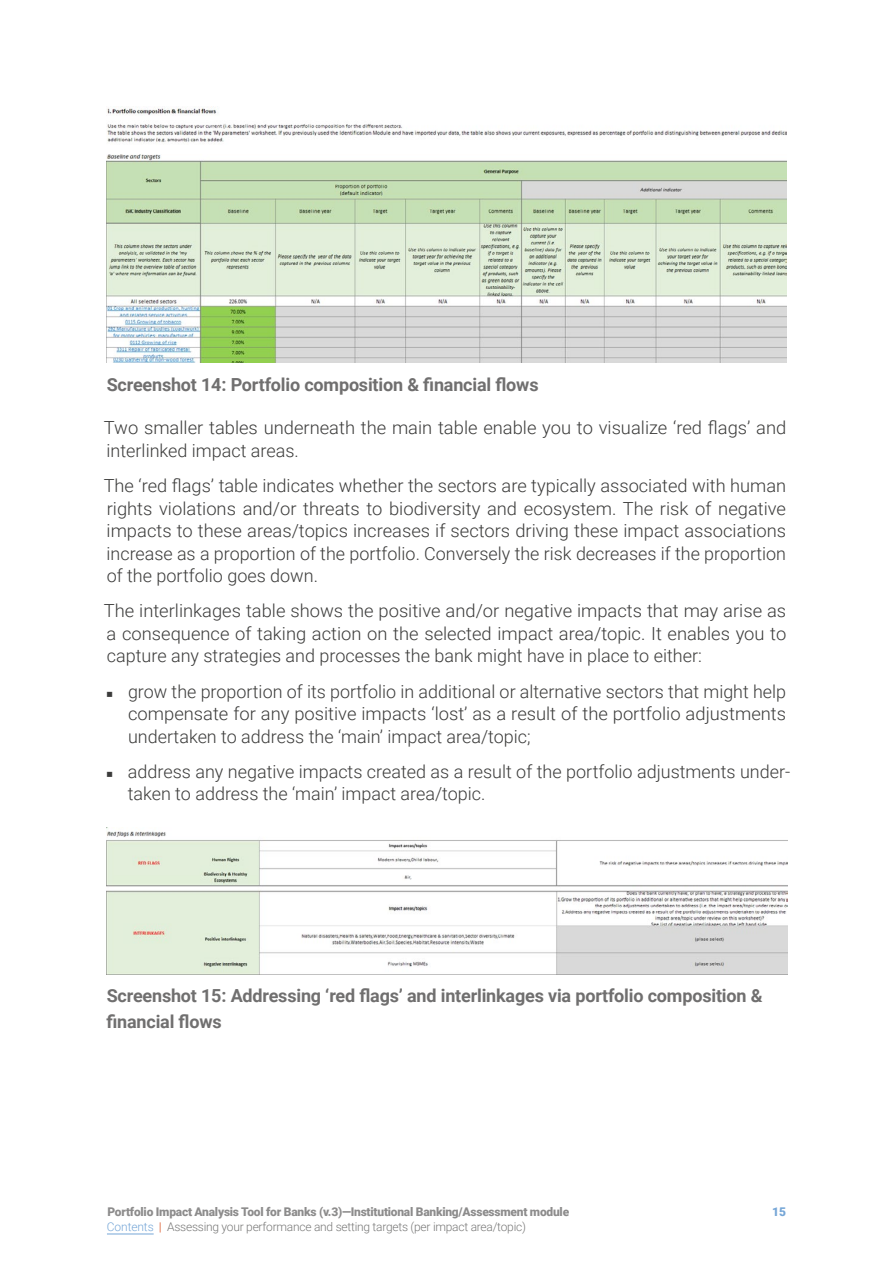
<style>
.page{position:relative;width:893px;height:1263px;background:#fff}
.page>*{position:absolute;margin:0;border:0;box-sizing:border-box;transform-origin:0 0}
.t1{font:300 18px/22.5px "Roboto";color:#3c3c3b;text-align:justify}
.t2{font:700 18px/25.5px "Roboto";letter-spacing:-.01em;color:#706f6f}
.t3{font:900 12px "Roboto";letter-spacing:-.02em;color:#706f6f}
.t4{font:300 12px "Roboto";letter-spacing:-.02em;color:#575756}
.t5{font:900 12px "Roboto";color:#5390cd}
.s1{color:#5390cd}
.s2{font-weight:700;color:#de6941}
</style>
<div class="page">
<hr style="left:107px;top:1234px;width:47px;height:1px;background:#5390cd">
<img style="left:106px;top:106px;width:681px;height:256px">
<img style="left:106px;top:828px;width:681px;height:146px">
<p class="t2" style="left:107px;top:371px;width:433px">Screenshot 14: Portfolio composition &amp; financial flows</p>
<p class="t1" style="left:104px;top:416px;width:684px">Two smaller tables underneath the main table enable you to visualize ‘red flags’ and interlinked impact areas.</p>
<p class="t1" style="left:104px;top:474px;width:684px">The ‘red flags’ table indicates whether the sectors are typically associated with human rights violations and/or threats to biodiversity and ecosystem. The risk of negative impacts to these areas/topics increases if sectors driving these impact associations increase as a proportion of the portfolio. Conversely the risk decreases if the proportion of the portfolio goes down.</p>
<p class="t1" style="left:104px;top:599px;width:684px">The interlinkages table shows the positive and/or negative impacts that may arise as a consequence of taking action on the selected impact area/topic. It enables you to capture any strategies and processes the bank might have in place to either:</p>
<p class="t1" style="left:128px;top:679px;width:660px;text-indent:-23px">◾ grow the proportion of its portfolio in additional or alternative sectors that might help compensate for any positive impacts ‘lost’ as a result of the portfolio adjustments undertaken to address the ‘main’ impact area/topic;</p>
<p class="t1" style="left:128px;top:759px;width:664px;text-indent:-23px">◾ address any negative impacts created as a result of the portfolio adjustments under&shy;taken to address the ‘main’ impact area/topic.</p>
<p class="t2" style="left:106px;top:982px;width:657px">Screenshot 15: Addressing ‘red flags’ and interlinkages via portfolio composition &amp; financial flows</p>
<p class="t3" style="left:107px;top:1203px;width:463px">Portfolio Impact Analysis Tool for Banks (v.3)—Institutional Banking/Assessment module</p>
<p class="t5" style="left:772px;top:1203px;width:15px">15</p>
<p class="t4" style="left:107px;top:1218px;width:421px"><span class="s1">Contents</span> <span class="s2">|</span> Assessing your performance and setting targets (per impact area/topic)</p>
</div>
